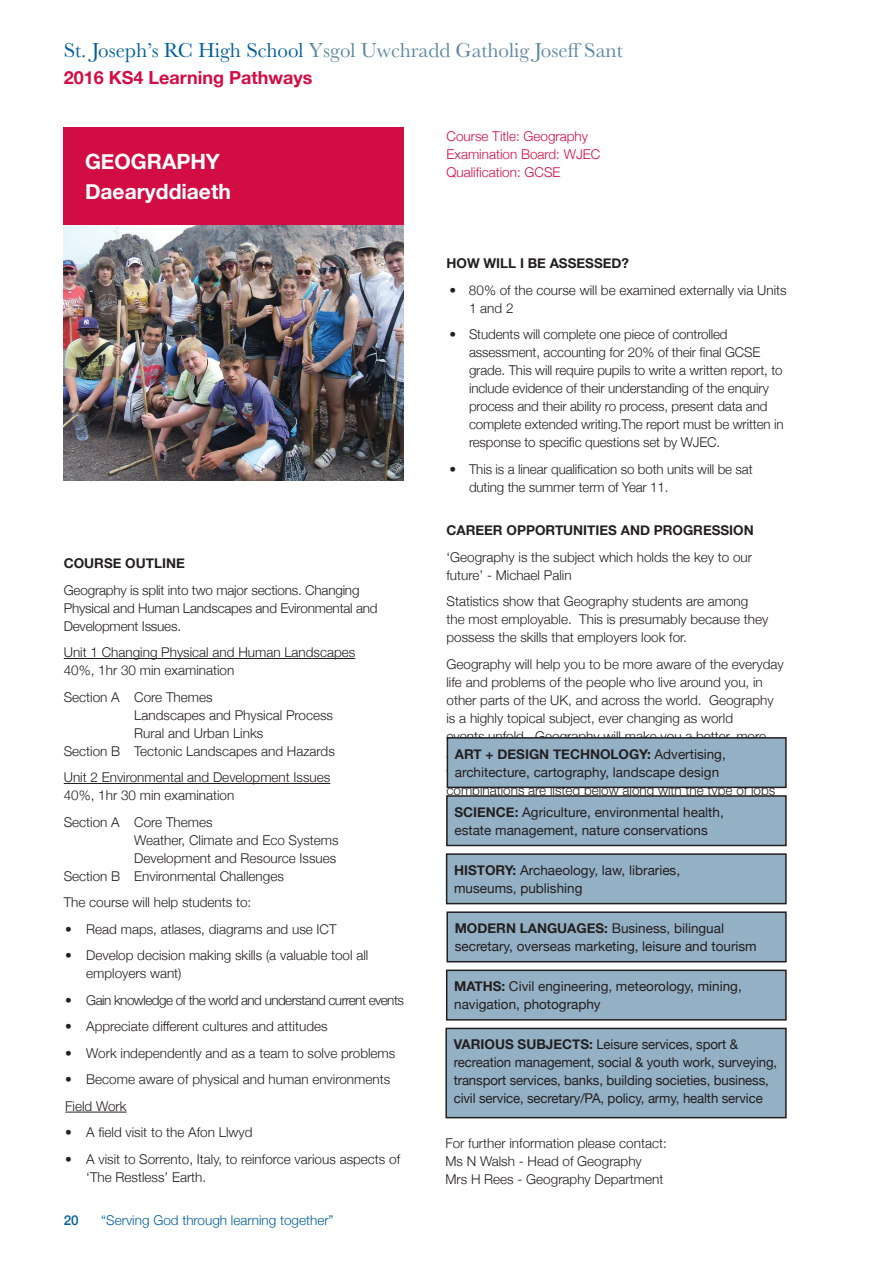
<style>
.page{position:relative;width:893px;height:1263px;background:#fff}
.page>*{position:absolute;margin:0;border:0;box-sizing:border-box;transform-origin:0 0}
.t1{font:21px "Baskerville";color:#5c87a1}
.Course_Title{font:700 21px "Helvetica Neue";color:#fff}
.t2{font:700 18px "Helvetica Neue";color:#d20d44}
.Body_Copy{font:300 13.5px/18px "Helvetica Neue";color:#231f20}
.Sub_Heading{font:13.5px/18px "Helvetica Neue";color:#231f20}
.Sub_Heading-2{font:700 13.5px "Helvetica Neue";color:#231f20}
.Course_Details{font:300 13.5px "Helvetica Neue";color:#d20d44}
.Body_Copy-2{font:300 13.5px "Helvetica Neue";letter-spacing:-.04em;color:#231f20}
.t3{font:300 13.5px "Helvetica Neue";color:#005f9b}
.t4{font:500 13.5px "Helvetica Neue";color:#005f9b}
.s1{color:#005f9b}
.s2{font-weight:700}
</style>
<div class="page">
<div style="left:64px;top:128px;width:340px;height:97px;background:#d20d44"></div>
<hr style="left:64px;top:658px;width:291px;height:1px;background:#231f20">
<hr style="left:64px;top:783px;width:266px;height:1px;background:#231f20">
<hr style="left:65px;top:1112px;width:62px;height:1px;background:#231f20">
<div style="left:447px;top:738px;width:339px;height:49px;background:#94b0c4"></div>
<div style="left:447px;top:737px;width:340px;height:51px;border:2px solid #231f20"></div>
<div style="left:447px;top:796px;width:339px;height:49px;background:#94b0c4"></div>
<div style="left:446px;top:795px;width:341px;height:51px;border:2px solid #231f20"></div>
<div style="left:447px;top:854px;width:339px;height:50px;background:#94b0c4"></div>
<div style="left:446px;top:853px;width:341px;height:51px;border:2px solid #231f20"></div>
<div style="left:447px;top:912px;width:339px;height:50px;background:#94b0c4"></div>
<div style="left:446px;top:911px;width:341px;height:51px;border:2px solid #231f20"></div>
<div style="left:447px;top:970px;width:339px;height:50px;background:#94b0c4"></div>
<div style="left:446px;top:969px;width:341px;height:51px;border:2px solid #231f20"></div>
<div style="left:446px;top:1028px;width:340px;height:90px;background:#94b0c4"></div>
<div style="left:445px;top:1028px;width:342px;height:90px;border:2px solid #231f20"></div>
<img style="left:64px;top:225px;width:340px;height:255px">
<p class="t1" style="left:64px;top:36px;width:560px"><span class="s1">St. Joseph’s RC High School</span> Ysgol Uwchradd Gatholig Joseff Sant</p>
<p class="t2" style="left:64px;top:63px;width:250px">2016 KS4 Learning Pathways</p>
<p class="Course_Title" style="left:85px;top:145px;width:136px">GEOGRAPHY</p>
<p class="Course_Title" style="left:85px;top:175px;width:147px">Daearyddiaeth</p>
<p class="Sub_Heading-2" style="left:64px;top:553px;width:123px">COURSE OUTLINE</p>
<p class="Body_Copy" style="left:64px;top:580px;width:315px">Geography is split into two major sections. Changing<br>Physical and Human Landscapes and Evironmental and<br>Development Issues.</p>
<p class="Body_Copy" style="left:64px;top:642px;width:293px">Unit 1 Changing Physical and Human Landscapes<br>40%, 1hr 30 min examination</p>
<p class="Body_Copy" style="left:64px;top:687px;width:150px">Section A Core Themes</p>
<p class="Body_Copy" style="left:134px;top:705px;width:200px">Landscapes and Physical Process</p>
<p class="Body_Copy" style="left:134px;top:723px;width:131px">Rural and Urban Links</p>
<p class="Body_Copy" style="left:64px;top:741px;width:273px">Section B Tectonic Landscapes and Hazards</p>
<p class="Body_Copy" style="left:64px;top:767px;width:268px">Unit 2 Environmental and Development Issues<br>40%, 1hr 30 min examination</p>
<p class="Body_Copy" style="left:64px;top:812px;width:150px">Section A Core Themes</p>
<p class="Body_Copy" style="left:134px;top:830px;width:206px">Weather, Climate and Eco Systems</p>
<p class="Body_Copy" style="left:134px;top:848px;width:204px">Development and Resource Issues</p>
<p class="Body_Copy" style="left:64px;top:866px;width:222px">Section B Environmental Challenges</p>
<p class="Body_Copy" style="left:64px;top:892px;width:189px">The course will help students to:</p>
<p class="Body_Copy" style="left:65px;top:919px;width:273px">• Read maps, atlases, diagrams and use ICT</p>
<p class="Body_Copy" style="left:86px;top:945px;width:284px;text-indent:-21px">• Develop decision making skills (a valuable tool all employers want)</p>
<p class="Body_Copy-2" style="left:65px;top:989px;width:340px">• Gain knowledge of the world and understand current events</p>
<p class="Body_Copy" style="left:65px;top:1016px;width:264px">• Appreciate different cultures and attitudes</p>
<p class="Body_Copy" style="left:65px;top:1043px;width:332px">• Work independently and as a team to solve problems</p>
<p class="Body_Copy" style="left:65px;top:1069px;width:326px">• Become aware of physical and human environments</p>
<p class="Body_Copy" style="left:65px;top:1096px;width:63px">Field Work</p>
<p class="Body_Copy" style="left:65px;top:1122px;width:189px">• A field visit to the Afon Llwyd</p>
<p class="Body_Copy" style="left:86px;top:1149px;width:315px;text-indent:-21px">• A visit to Sorrento, Italy, to reinforce various aspects of ‘The Restless’ Earth.</p>
<p class="t4" style="left:64px;top:1209px;width:17px">20</p>
<p class="t3" style="left:101px;top:1209px;width:234px">“Serving God through learning together”</p>
<p class="Course_Details" style="left:446px;top:125px;width:143px">Course Title: Geography</p>
<p class="Course_Details" style="left:446px;top:143px;width:155px">Examination Board: WJEC</p>
<p class="Course_Details" style="left:446px;top:161px;width:116px">Qualification: GCSE</p>
<p class="Sub_Heading-2" style="left:446px;top:253px;width:184px">HOW WILL I BE ASSESSED?</p>
<p class="Body_Copy" style="left:469px;top:280px;width:319px;text-indent:-20px">• 80% of the course will be examined externally via Units<br>1 and 2</p>
<p class="Body_Copy" style="left:469px;top:324px;width:316px;text-indent:-20px">• Students will complete one piece of controlled assessment, accounting for 20% of their final GCSE grade. This will require pupils to write a written report, to include evidence of their understanding of the enquiry process and their ability ro process, present data and complete extended writing.The report must be written in response to specific questions set by WJEC.</p>
<p class="Body_Copy" style="left:469px;top:459px;width:285px;text-indent:-20px">• This is a linear qualification so both units will be sat duting the summer term of Year 11.</p>
<p class="Sub_Heading-2" style="left:446px;top:520px;width:309px">CAREER OPPORTUNITIES AND PROGRESSION</p>
<p class="Body_Copy" style="left:446px;top:547px;width:307px">‘Geography is the subject which holds the key to our future’ - Michael Palin</p>
<p class="Body_Copy" style="left:446px;top:592px;width:323px">Statistics show that Geography students are among the most employable. This is presumably because they possess the skills that employers look for.</p>
<p class="Body_Copy" style="left:446px;top:654px;width:339px">Geography will help you to be more aware of the everyday life and problems of the people who live around you, in other parts of the UK, and across the world. Geography is a highly topical subject, ever changing as world<br>events unfold. Geography will make you a better, more aware citizen. Choosing Geography with other subjects whi</p>
<p class="Sub_Heading" style="left:455px;top:745px;width:272px"><span class="s2">ART + DESIGN TECHNOLOGY:</span> Advertising, architecture, cartography, landscape design</p>
<p class="Sub_Heading" style="left:454px;top:804px;width:271px"><span class="s2">SCIENCE:</span> Agriculture, environmental health, estate management, nature conservations</p>
<p class="Sub_Heading" style="left:454px;top:862px;width:228px"><span class="s2">HISTORY:</span> Archaeology, law, libraries, museums, publishing</p>
<p class="Sub_Heading" style="left:455px;top:920px;width:304px"><span class="s2">MODERN LANGUAGES:</span> Business, bilingual secretary, overseas marketing, leisure and tourism</p>
<p class="Sub_Heading" style="left:454px;top:978px;width:289px"><span class="s2">MATHS:</span> Civil engineering, meteorology, mining, navigation, photography</p>
<p class="Sub_Heading" style="left:454px;top:1036px;width:325px"><span class="s2">VARIOUS SUBJECTS:</span> Leisure services, sport &amp; recreation management, social &amp; youth work, surveying, transport services, banks, building societies, business, civil service, secretary/PA, policy, army, health service</p>
<p class="Body_Copy" style="left:445px;top:1134px;width:223px">For further information please contact:<br>Ms N Walsh - Head of Geography<br>Mrs H Rees - Geography Department</p>
<p class="Body_Copy" style="left:446px;top:762px;width:330px;text-indent:38px">interest you could lead to a future career. Some combinations are listed below along with the type of jobs you could expect to qualify for.</p>
<p class="Body_Copy" style="left:446px;top:825px;width:306px">GCSE GEOGRAPHY WITH POTENTIAL CAREERS:-</p>
</div>
